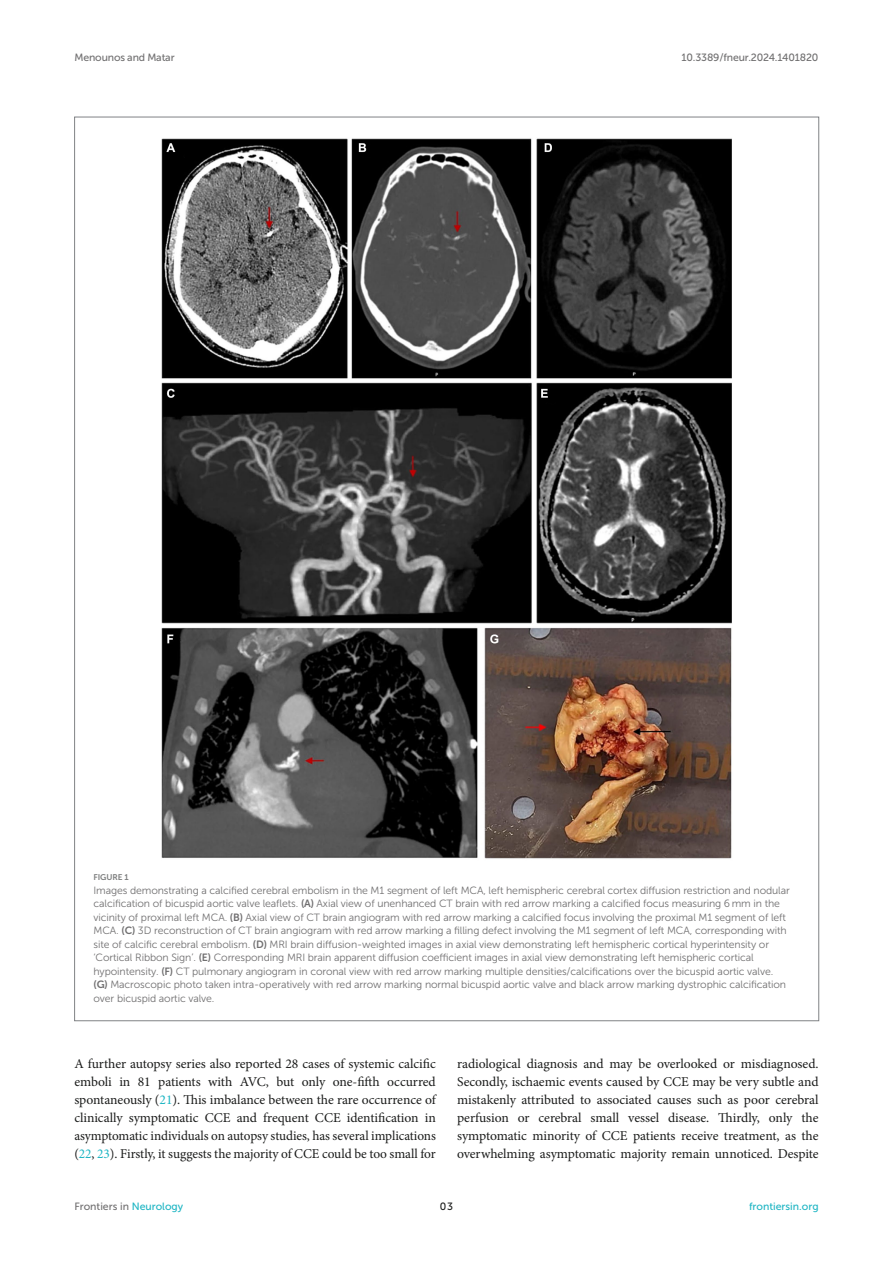
<style>
.page{position:relative;width:893px;height:1263px;background:#fff}
.page>*{position:absolute;margin:0;border:0;box-sizing:border-box;transform-origin:0 0}
.TEXT{font:13.5px/18px "Minion Pro";letter-spacing:-.005em;color:#1b1c1b;text-align:justify}
.FIG_LEG{font:10.5px/13.5px "Museo Sans 300";letter-spacing:-.01em;color:#706f70}
.t1{font:10.5px "Museo Sans 500";letter-spacing:-.015em;color:#706f70}
.t2{font:10.5px "Museo Sans 500";color:#1db5c3}
.t3{font:10.5px "Museo Sans 500";color:#1b1c1b}
.FIG_HD{font:8.25px "Museo Sans 700";letter-spacing:-.01em;color:#7e7f7f}
.s1{font-family:"Museo Sans 700"}
.s2{color:#1db5c3}
</style>
<div class="page">
<img style="left:161px;top:138px;width:571px;height:721px">
<p class="t1" style="left:74px;top:51px;width:102px">Menounos and Matar</p>
<p class="t1" style="left:682px;top:51px;width:138px">10.3389/fneur.2024.1401820</p>
<p class="FIG_HD" style="left:94px;top:873px;width:37px">FIGURE 1</p>
<p class="FIG_LEG" style="left:94px;top:883px;width:698px">Images demonstrating a calcified cerebral embolism in the M1 segment of left MCA, left hemispheric cerebral cortex diffusion restriction and nodular calcification of bicuspid aortic valve leaflets. <span class="s1">(A)</span> Axial view of unenhanced CT brain with red arrow marking a calcified focus measuring 6 mm in the vicinity of proximal left MCA. <span class="s1">(B)</span> Axial view of CT brain angiogram with red arrow marking a calcified focus involving the proximal M1 segment of left MCA. <span class="s1">(C)</span> 3D reconstruction of CT brain angiogram with red arrow marking a filling defect involving the M1 segment of left MCA, corresponding with site of calcific cerebral embolism. <span class="s1">(D)</span> MRI brain diffusion-weighted images in axial view demonstrating left hemispheric cortical hyperintensity or ‘Cortical Ribbon Sign’. <span class="s1">(E)</span> Corresponding MRI brain apparent diffusion coefficient images in axial view demonstrating left hemispheric cortical hypointensity. <span class="s1">(F)</span> CT pulmonary angiogram in coronal view with red arrow marking multiple densities/calcifications over the bicuspid aortic valve. <span class="s1">(G)</span> Macroscopic photo taken intra-operatively with red arrow marking normal bicuspid aortic valve and black arrow marking dystrophic calcification over bicuspid aortic valve.</p>
<p class="TEXT" style="left:74px;top:1055px;width:363px">A further autopsy series also reported 28 cases of systemic calcific emboli in 81 patients with AVC, but only one-fifth occurred spontaneously (<span class="s2">21</span>). This imbalance between the rare occurrence of clinically symptomatic CCE and frequent CCE identification in asymptomatic individuals on autopsy studies, has several implications (<span class="s2">22</span>, <span class="s2">23</span>). Firstly, it suggests the majority of CCE could be too small for</p>
<p class="TEXT" style="left:457px;top:1055px;width:363px">radiological diagnosis and may be overlooked or misdiagnosed.<br>Secondly, ischaemic events caused by CCE may be very subtle and mistakenly attributed to associated causes such as poor cerebral perfusion or cerebral small vessel disease. Thirdly, only the symptomatic minority of CCE patients receive treatment, as the overwhelming asymptomatic majority remain unnoticed. Despite</p>
<p class="t1" style="left:74px;top:1200px;width:110px">Frontiers in <span class="s2">Neurology</span></p>
<p class="t3" style="left:440px;top:1200px;width:15px">03</p>
<p class="t2" style="left:749px;top:1200px;width:71px">frontiersin.org</p>
</div>
